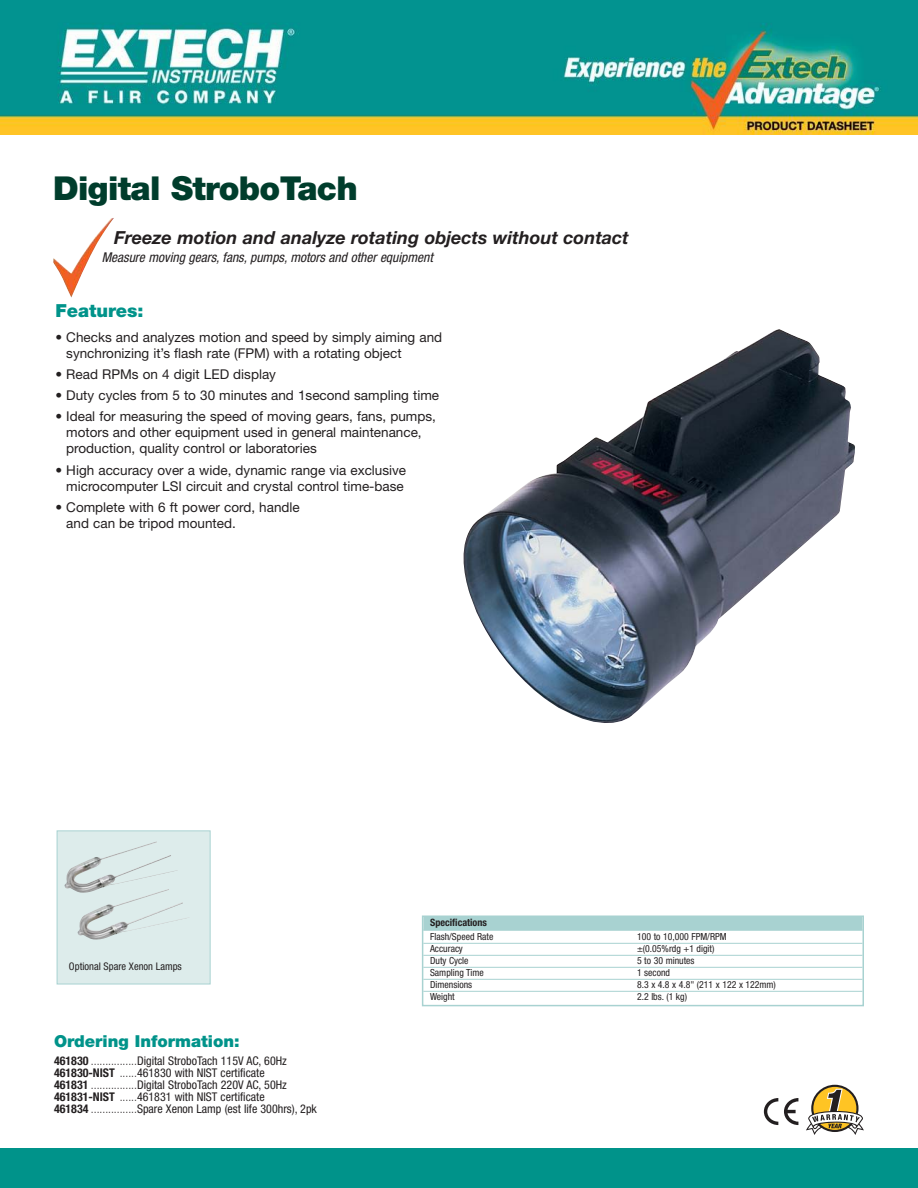
<style>
.page{position:relative;width:918px;height:1188px;background:#fff}
.page>*{position:absolute;margin:0;border:0;box-sizing:border-box;transform-origin:0 0}
.t1{font:900 33px "Helvetica Neue LT";letter-spacing:-.02em;color:#003d2c}
.t2{font:italic 700 18px "Helvetica Neue LT";color:#231f20}
.t3{font:900 18px "Helvetica Neue LT";color:#00938a}
.t4{font:900 16.5px "Helvetica Neue LT";color:#00938a}
.t5{font:13.5px/16.2px "Helvetica Neue LT";color:#231f20}
.t6{font:italic condensed 13.5px "Helvetica Neue LT";color:#231f20}
.t7{font:condensed 12px/12px "Helvetica Neue LT";color:#231f20}
.t8{font:condensed 10.5px "Helvetica Neue LT";color:#231f20}
.t9{font:700 condensed 10.2px "Helvetica Neue LT";color:#231f20}
.t10{font:condensed 9.75px "Helvetica Neue LT";color:#231f20}
.s1{font-weight:700}
.s2{font-weight:300}
</style>
<div class="page">
<div style="left:57px;top:831px;width:153px;height:153px;background:#ddeceb"></div>
<img style="left:64px;top:841px;width:114px;height:51px">
<div style="left:57px;top:830px;width:154px;height:154px;border:1px solid #a8d2d1"></div>
<div style="left:0;top:1148px;width:918px;height:40px;background:#00938a"></div>
<img style="left:53px;top:218px;width:61px;height:80px">
<svg style="left:806px;top:1085px;width:58px;height:50px"></svg>
<svg style="left:764px;top:1098px;width:14px;height:27px"></svg>
<svg style="left:784px;top:1098px;width:14px;height:27px"></svg>
<img style="left:463px;top:329px;width:392px;height:394px">
<div style="left:422px;top:916px;width:442px;height:90px;border:2px solid #a8d2d1"></div>
<div style="left:423px;top:917px;width:439px;height:14px;background:#a8d2d1"></div>
<hr style="left:423px;top:943px;width:439px;height:1px;background:#a8d2d1">
<hr style="left:423px;top:955px;width:439px;height:1px;background:#a8d2d1">
<hr style="left:423px;top:967px;width:439px;height:1px;background:#a8d2d1">
<hr style="left:423px;top:979px;width:439px;height:1px;background:#a8d2d1">
<hr style="left:423px;top:991px;width:439px;height:1px;background:#a8d2d1">
<img style="left:77px;top:889px;width:110px;height:51px">
<img style="left:0;top:0;width:918px;height:135px">
<h1 class="t1" style="left:53px;top:176px;width:306px">Digital StroboTach</h1>
<h2 class="t2" style="left:114px;top:231px;width:516px">Freeze motion and analyze rotating objects without contact</h2>
<p class="t6" style="left:102px;top:252px;width:333px">Measure moving gears, fans, pumps, motors and other equipment</p>
<h2 class="t3" style="left:56px;top:304px;width:90px">Features:</h2>
<p class="t5" style="left:66px;top:330px;width:377px;text-indent:-11px">• Checks and analyzes motion and speed by simply aiming and synchronizing it’s flash rate (FPM) with a rotating object</p>
<p class="t5" style="left:56px;top:367px;width:222px">• Read RPMs on 4 digit LED display</p>
<p class="t5" style="left:56px;top:389px;width:385px">• Duty cycles from 5 to 30 minutes and 1second sampling time</p>
<p class="t5" style="left:66px;top:410px;width:371px;text-indent:-11px">• Ideal for measuring the speed of moving gears, fans, pumps, motors and other equipment used in general maintenance, production, quality control or laboratories</p>
<p class="t5" style="left:56px;top:463px;width:352px;text-align:right">• High accuracy over a wide, dynamic range via exclusive microcomputer LSI circuit and crystal control time-base</p>
<p class="t5" style="left:66px;top:500px;width:235px;text-indent:-11px">• Complete with 6 ft power cord, handle and can be tripod mounted.</p>
<p class="t8" style="left:69px;top:962px;width:114px">Optional Spare Xenon Lamps</p>
<p class="t4" style="left:54px;top:1035px;width:187px">Ordering Information:</p>
<p class="t7" style="left:54px;top:1056px;width:264px"><span class="s1">461830</span> <span class="s2">................</span>Digital StroboTach 115V AC, 60Hz <span class="s1">461830-NIST</span> <span class="s2">......</span>461830 with NIST certificate<br><span class="s1">461831</span> <span class="s2">................</span>Digital StroboTach 220V AC, 50Hz <span class="s1">461831-NIST</span> <span class="s2">......</span>461831 with NIST certificate<br><span class="s1">461834</span> <span class="s2">................</span>Spare Xenon Lamp (est life 300hrs), 2pk</p>
<p class="t9" style="left:430px;top:919px;width:58px">Specifications</p>
<p class="t10" style="left:430px;top:933px;width:65px">Flash/Speed Rate</p>
<p class="t10" style="left:637px;top:933px;width:91px">100 to 10,000 FPM/RPM</p>
<p class="t10" style="left:430px;top:945px;width:34px">Accuracy</p>
<p class="t10" style="left:637px;top:945px;width:79px">±(0.05%rdg +1 digit)</p>
<p class="t10" style="left:430px;top:957px;width:40px">Duty Cycle</p>
<p class="t10" style="left:637px;top:957px;width:59px">5 to 30 minutes</p>
<p class="t10" style="left:430px;top:969px;width:55px">Sampling Time</p>
<p class="t10" style="left:637px;top:969px;width:35px">1 second</p>
<p class="t10" style="left:430px;top:981px;width:44px">Dimensions</p>
<p class="t10" style="left:637px;top:981px;width:140px">8.3 x 4.8 x 4.8" (211 x 122 x 122mm)</p>
<p class="t10" style="left:430px;top:993px;width:26px">Weight</p>
<p class="t10" style="left:637px;top:993px;width:52px">2.2 lbs. (1 kg)</p>
</div>
